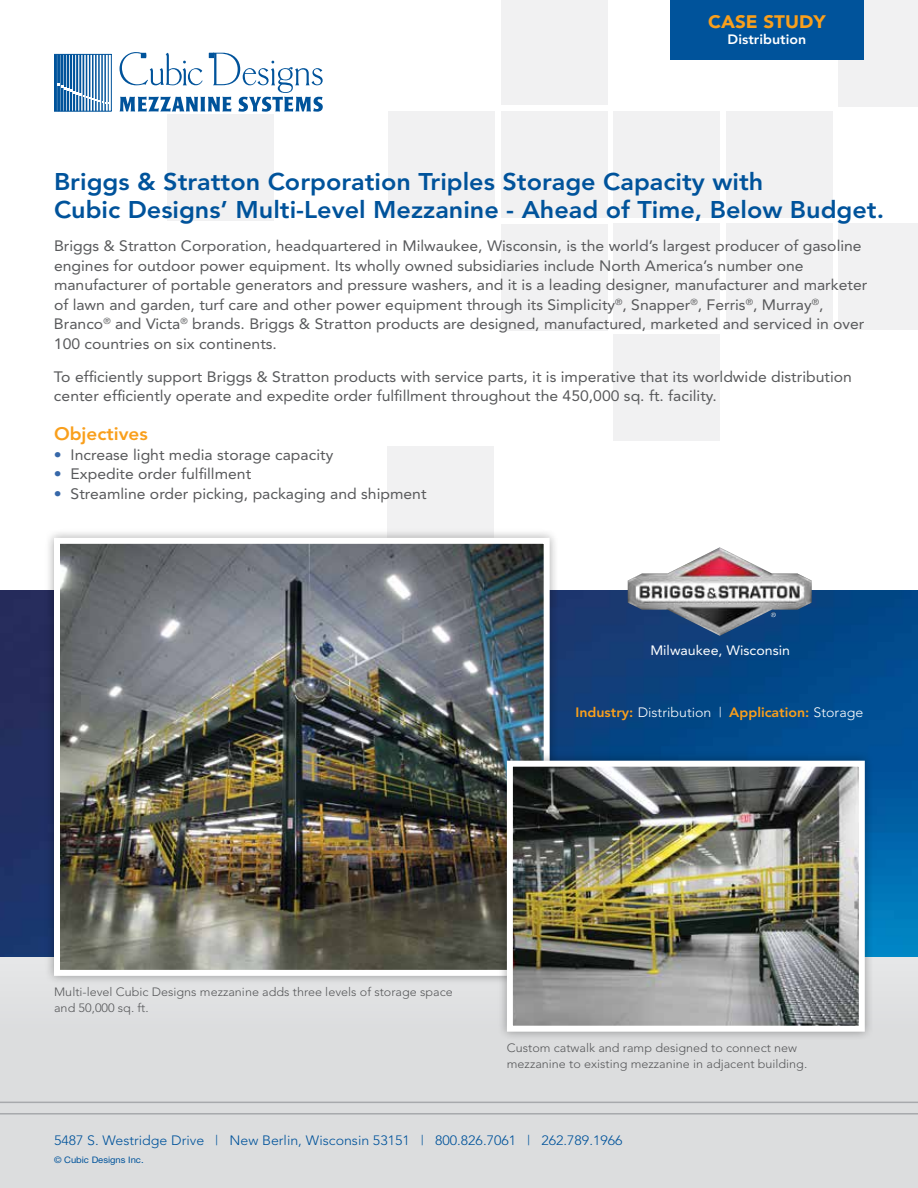
<style>
.page{position:relative;width:918px;height:1188px;background:#fff}
.page>*{position:absolute;margin:0;border:0;box-sizing:border-box;transform-origin:0 0}
.t1{font:800 24px/28.5px "Avenir";color:#00539b;scale:1.05 1}
.t2{font:800 18px "Avenir";color:#f99f1c;scale:1.05 1}
.t3{font:900 18px "Avenir";color:#f99f1c;scale:1.05 1}
.t4{font:15px/19.5px "Avenir";color:#58595b;scale:1.05 1}
.t5{font:300 13.5px "Avenir";color:#00539b;scale:1.05 1}
.t6{font:800 13.5px "Avenir";color:#f99f1c;scale:1.05 1}
.t7{font:13.5px "Avenir";color:#fff;scale:1.05 1}
.t8{font:800 13.5px "Avenir";color:#fff;scale:1.05 1}
.t9{font:300 12px/16.5px "Avenir";color:#58595b;scale:1.05 1}
.t10{font:9px "Helvetica Neue";color:#00539b;scale:1.05 1}
.s1{color:#3768a9}
.s2{font-weight:300;color:#fff}
</style>
<div class="page">
<div style="left:0;top:626px;width:918px;height:562px;background:#dcddde"></div>
<hr style="left:54px;top:54px;width:58px;height:1px;background:#00539b">
<hr style="left:54px;top:111px;width:58px;height:1px;background:#00539b">
<hr style="left:111px;top:54px;width:1px;height:57px;background:#00539b">
<hr style="left:108px;top:54px;width:1px;height:57px;background:#00539b">
<hr style="left:105px;top:54px;width:1px;height:57px;background:#00539b">
<hr style="left:102px;top:54px;width:1px;height:57px;background:#00539b">
<hr style="left:98px;top:54px;width:1px;height:57px;background:#00539b">
<hr style="left:95px;top:54px;width:1px;height:57px;background:#00539b">
<hr style="left:92px;top:54px;width:1px;height:57px;background:#00539b">
<hr style="left:89px;top:54px;width:1px;height:57px;background:#00539b">
<hr style="left:86px;top:54px;width:1px;height:57px;background:#00539b">
<hr style="left:83px;top:54px;width:1px;height:57px;background:#00539b">
<hr style="left:79px;top:54px;width:2px;height:57px;background:#00539b">
<hr style="left:76px;top:54px;width:2px;height:57px;background:#00539b">
<hr style="left:73px;top:54px;width:2px;height:57px;background:#00539b">
<hr style="left:70px;top:54px;width:2px;height:57px;background:#00539b">
<hr style="left:67px;top:54px;width:2px;height:57px;background:#00539b">
<hr style="left:64px;top:54px;width:2px;height:57px;background:#00539b">
<hr style="left:60px;top:54px;width:3px;height:57px;background:#00539b">
<hr style="left:57px;top:54px;width:3px;height:57px;background:#00539b">
<hr style="left:54px;top:54px;width:3px;height:57px;background:#00539b">
<svg style="left:58px;top:83px;width:51px;height:21px"></svg>
<svg style="left:120px;top:52px;width:203px;height:60px"></svg>
<div style="left:501px;top:224px;width:106px;height:106px;background:#f1f1f2"></div>
<div style="left:501px;top:111px;width:106px;height:106px;background:#f1f1f2"></div>
<div style="left:614px;top:335px;width:106px;height:106px;background:#f1f1f2"></div>
<div style="left:727px;top:223px;width:106px;height:106px;background:#f1f1f2"></div>
<div style="left:614px;top:111px;width:106px;height:106px;background:#f1f1f2"></div>
<div style="left:388px;top:111px;width:107px;height:106px;background:#f1f1f2"></div>
<div style="left:387px;top:446px;width:106px;height:106px;background:#f1f1f2"></div>
<div style="left:614px;top:223px;width:106px;height:106px;background:#f1f1f2"></div>
<div style="left:727px;top:111px;width:106px;height:106px;background:#f1f1f2"></div>
<div style="left:839px;top:223px;width:79px;height:106px;background:#f1f1f2"></div>
<div style="left:168px;top:115px;width:106px;height:106px;background:#f1f1f2"></div>
<div style="left:502px;top:0;width:106px;height:104px;background:#f1f1f2"></div>
<div style="left:839px;top:0;width:79px;height:107px;background:#f1f1f2"></div>
<hr style="left:0;top:1102px;width:918px;height:1px;background:#a7a9ac">
<hr style="left:0;top:1113px;width:918px;height:2px;background:#a7a9ac">
<div style="left:670px;top:0;width:194px;height:59px;background:#00539b"></div>
<img style="left:0;top:591px;width:918px;height:366px">
<div style="left:44px;top:528px;width:515px;height:457px;background:#000;opacity:.35"></div>
<img style="left:61px;top:545px;width:482px;height:424px">
<div style="left:54px;top:538px;width:496px;height:438px;border:6px solid #fff"></div>
<div style="left:497px;top:751px;width:378px;height:290px;background:#000;opacity:.35"></div>
<img style="left:514px;top:768px;width:344px;height:257px">
<div style="left:507px;top:761px;width:358px;height:271px;border:6px solid #fff"></div>
<img style="left:628px;top:547px;width:184px;height:89px">
<p class="t3" style="left:708px;top:11px;width:113px">CASE STUDY</p>
<p class="t8" style="left:728px;top:32px;width:76px">Distribution</p>
<h1 class="t1" style="left:54px;top:167px;width:792px">Briggs &amp; Stratton Corporation Triples Storage Capacity with<br>Cubic Designs’ Multi-Level Mezzanine - Ahead of Time, Below Budget.</h1>
<p class="t4" style="left:54px;top:236px;width:776px">Briggs &amp; Stratton Corporation, headquartered in Milwaukee, Wisconsin, is the world’s largest producer of gasoline engines for outdoor power equipment. Its wholly owned subsidiaries include North America’s number one manufacturer of portable generators and pressure washers, and it is a leading designer, manufacturer and marketer of lawn and garden, turf care and other power equipment through its Simplicity<sup>®</sup>, Snapper<sup>®</sup>, Ferris<sup>®</sup>, Murray<sup>®</sup>, Branco<sup>®</sup> and Victa<sup>®</sup> brands. Briggs &amp; Stratton products are designed, manufactured, marketed and serviced in over 100 countries on six continents.</p>
<p class="t4" style="left:54px;top:367px;width:761px">To efficiently support Briggs &amp; Stratton products with service parts, it is imperative that its worldwide distribution center efficiently operate and expedite order fulfillment throughout the 450,000 sq. ft. facility.</p>
<p class="t2" style="left:54px;top:423px;width:91px">Objectives</p>
<p class="t4" style="left:54px;top:445px;width:267px"><span class="s1">•</span> Increase light media storage capacity</p>
<p class="t4" style="left:54px;top:464px;width:189px"><span class="s1">•</span> Expedite order fulfillment</p>
<p class="t4" style="left:54px;top:484px;width:356px"><span class="s1">•</span> Streamline order picking, packaging and shipment</p>
<p class="t7" style="left:650px;top:643px;width:135px">Milwaukee, Wisconsin</p>
<p class="t6" style="left:575px;top:704px;width:276px">Industry: <span class="s2">Distribution |</span> Application: <span class="s2">Storage</span></p>
<p class="t9" style="left:54px;top:984px;width:381px">Multi-level Cubic Designs mezzanine adds three levels of storage space and 50,000 sq. ft.</p>
<p class="t9" style="left:507px;top:1039px;width:288px">Custom catwalk and ramp designed to connect new mezzanine to existing mezzanine in adjacent building.</p>
<p class="t5" style="left:54px;top:1133px;width:543px">5487 S. Westridge Drive | New Berlin, Wisconsin 53151 | 800.826.7061 | 262.789.1966</p>
<p class="t10" style="left:54px;top:1155px;width:87px">© Cubic Designs Inc.</p>
</div>
